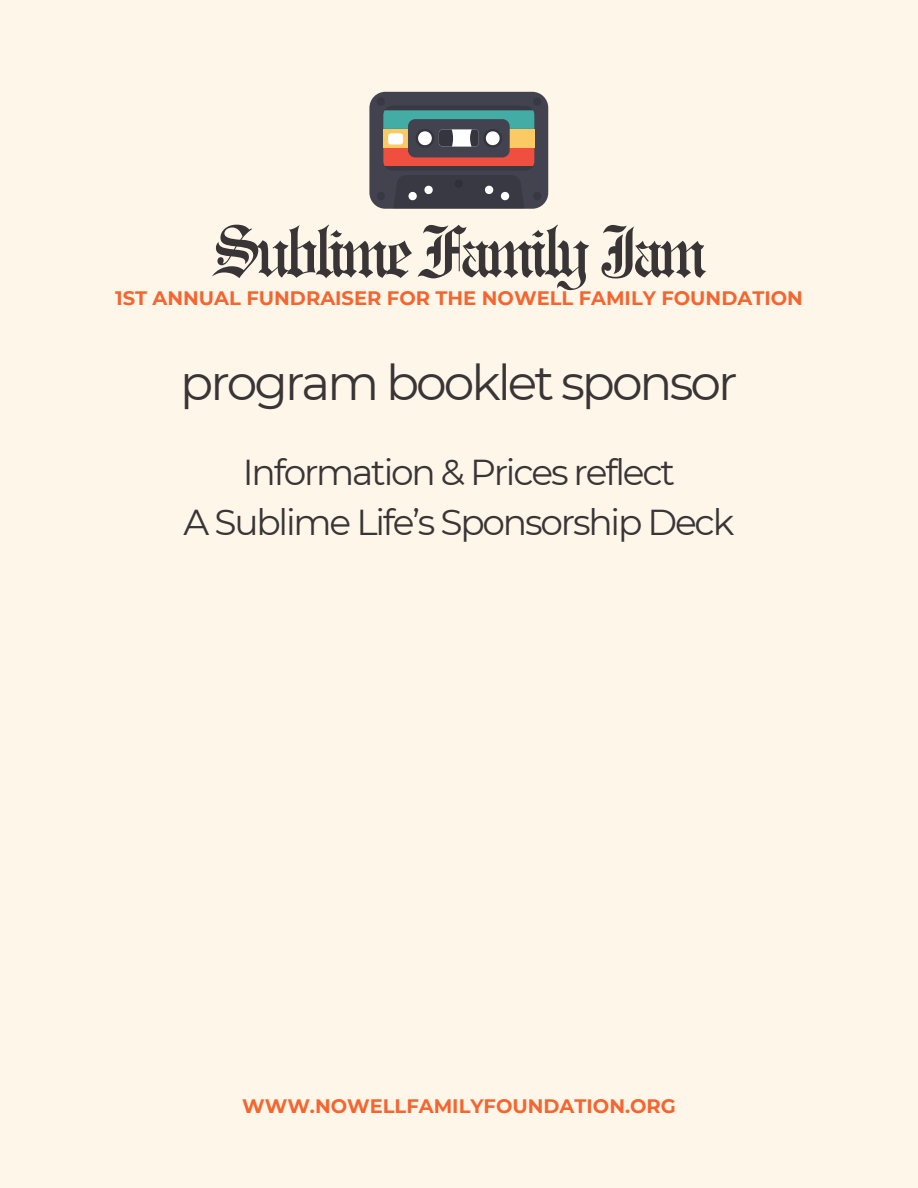
<style>
.page{position:relative;width:918px;height:1188px;background:#fff6ea}
.page>*{position:absolute;margin:0;border:0;box-sizing:border-box;transform-origin:0 0}
.t1{font:73.2px "Engravers Old English BT";letter-spacing:-.06em;color:#393536}
.t2{font:48.75px "Montserrat";letter-spacing:-.06em;color:#393536}
.t3{font:36px "Montserrat";letter-spacing:-.06em;color:#393536}
.t4{font:700 19.5px "Montserrat";color:#f46530}
</style>
<div class="page">
<div style="left:369px;top:92px;width:179px;height:117px;background:#43434f;border-radius:16px"></div>
<svg style="left:377px;top:98px;width:164px;height:111px"></svg>
<div style="left:388px;top:133px;width:15px;height:12px;background:#fff;border-radius:3px"></div>
<p class="t1" style="left:211px;top:209px;width:497px">Sublime Family Jam</p>
<p class="t4" style="left:115px;top:287px;width:689px">1ST ANNUAL FUNDRAISER FOR THE NOWELL FAMILY FOUNDATION</p>
<h1 class="t2" style="left:180px;top:352px;width:559px">program booklet sponsor</h1>
<h2 class="t3" style="left:243px;top:450px;width:434px">Information &amp; Prices reflect</h2>
<h3 class="t3" style="left:184px;top:500px;width:552px">A Sublime Life’s Sponsorship Deck</h3>
<p class="t4" style="left:242px;top:1095px;width:435px">WWW.NOWELLFAMILYFOUNDATION.ORG</p>
</div>
